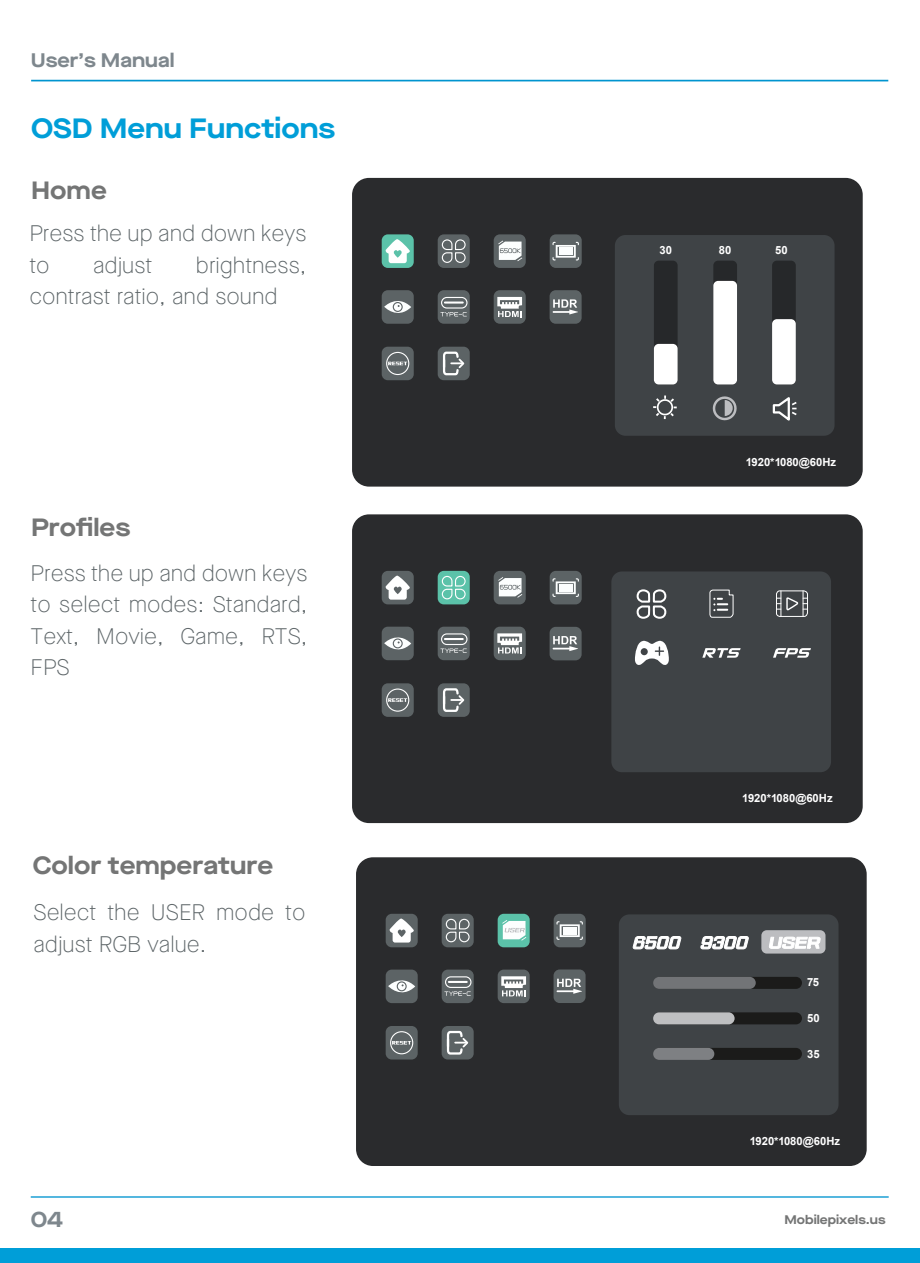
<style>
.page{position:relative;width:920px;height:1263px;background:#fff}
.page>*{position:absolute;margin:0;border:0;box-sizing:border-box;transform-origin:0 0}
.t1{font:700 expanded 27.9px "Maison Neue";color:#009ed8}
.t2{font:700 expanded 24.97px "Maison Neue";color:#747575}
.t3{font:100 22.5px/31.5px "Maison Neue";color:#5c6467}
.t4{font:700 expanded 22.5px "Maison Neue";color:#7e878d}
.t5{font:700 expanded 19.57px "Maison Neue";color:#7e878d}
.t6{font:700 expanded 12.6px "Maison Neue";color:#747575}
.t7{font:700 11.25px "Arial";color:#fff}
</style>
<div class="page">
<div style="left:0;top:1249px;width:919px;height:14px;background:#009ed8"></div>
<hr style="left:31px;top:80px;width:857px;height:1px;background:#0094cf">
<hr style="left:31px;top:1196px;width:857px;height:2px;background:#0094cf">
<div style="left:352px;top:178px;width:510px;height:309px;background:#2a2b2d;border-radius:17px"></div>
<div style="left:381px;top:234px;width:32px;height:34px;background:#5bc2a9;border-radius:6px"></div>
<svg style="left:385px;top:239px;width:25px;height:24px"></svg>
<div style="left:437px;top:234px;width:32px;height:34px;background:#5c6365;border-radius:6px"></div>
<svg style="left:441px;top:239px;width:25px;height:24px"></svg>
<div style="left:493px;top:234px;width:32px;height:34px;background:#5c6365;border-radius:6px"></div>
<svg style="left:498px;top:241px;width:24px;height:20px"></svg>
<div style="left:614px;top:235px;width:220px;height:201px;background:#3f4346;border-radius:11px"></div>
<div style="left:653px;top:261px;width:24px;height:123px;background:#26282a;border-radius:5px"></div>
<div style="left:713px;top:261px;width:23px;height:123px;background:#26282a;border-radius:5px"></div>
<div style="left:771px;top:261px;width:24px;height:123px;background:#26282a;border-radius:5px"></div>
<svg style="left:653px;top:395px;width:23px;height:24px"></svg>
<svg style="left:712px;top:396px;width:24px;height:24px"></svg>
<svg style="left:772px;top:397px;width:25px;height:24px"></svg>
<div style="left:653px;top:344px;width:24px;height:40px;background:#fff;border-radius:5px"></div>
<div style="left:713px;top:281px;width:23px;height:103px;background:#fff;border-radius:5px"></div>
<div style="left:771px;top:319px;width:24px;height:65px;background:#fff;border-radius:5px"></div>
<div style="left:549px;top:234px;width:32px;height:34px;background:#5c6365;border-radius:6px"></div>
<svg style="left:552px;top:241px;width:27px;height:20px"></svg>
<div style="left:381px;top:290px;width:32px;height:34px;background:#5c6365;border-radius:6px"></div>
<svg style="left:384px;top:301px;width:27px;height:12px"></svg>
<div style="left:493px;top:290px;width:32px;height:34px;background:#5c6365;border-radius:6px"></div>
<svg style="left:497px;top:297px;width:25px;height:20px"></svg>
<div style="left:437px;top:290px;width:32px;height:34px;background:#5c6365;border-radius:6px"></div>
<div style="left:441px;top:297px;width:26px;height:12px;border:1px solid #fff;border-radius:5px"></div>
<svg style="left:444px;top:302px;width:19px;height:2px"></svg>
<svg style="left:440px;top:312px;width:26px;height:4px"></svg>
<div style="left:381px;top:347px;width:32px;height:33px;background:#5c6365;border-radius:6px"></div>
<svg style="left:386px;top:352px;width:23px;height:23px"></svg>
<div style="left:549px;top:290px;width:32px;height:34px;background:#5c6365;border-radius:6px"></div>
<svg style="left:552px;top:299px;width:26px;height:16px"></svg>
<div style="left:437px;top:347px;width:32px;height:33px;background:#5c6365;border-radius:6px"></div>
<svg style="left:442px;top:351px;width:23px;height:25px"></svg>
<div style="left:352px;top:514px;width:510px;height:309px;background:#2a2b2d;border-radius:17px"></div>
<div style="left:381px;top:571px;width:32px;height:33px;background:#5c6365;border-radius:6px"></div>
<svg style="left:385px;top:576px;width:25px;height:24px"></svg>
<div style="left:437px;top:571px;width:32px;height:33px;background:#5bc2a9;border-radius:6px"></div>
<svg style="left:441px;top:575px;width:25px;height:25px"></svg>
<div style="left:493px;top:571px;width:32px;height:33px;background:#5c6365;border-radius:6px"></div>
<svg style="left:498px;top:577px;width:24px;height:21px"></svg>
<div style="left:549px;top:571px;width:32px;height:33px;background:#5c6365;border-radius:6px"></div>
<svg style="left:552px;top:578px;width:27px;height:19px"></svg>
<div style="left:381px;top:627px;width:32px;height:33px;background:#5c6365;border-radius:6px"></div>
<svg style="left:384px;top:637px;width:27px;height:13px"></svg>
<div style="left:493px;top:627px;width:32px;height:33px;background:#5c6365;border-radius:6px"></div>
<svg style="left:497px;top:633px;width:25px;height:20px"></svg>
<div style="left:437px;top:627px;width:32px;height:33px;background:#5c6365;border-radius:6px"></div>
<div style="left:441px;top:633px;width:26px;height:12px;border:1px solid #fff;border-radius:5px"></div>
<svg style="left:444px;top:638px;width:19px;height:2px"></svg>
<svg style="left:440px;top:649px;width:26px;height:4px"></svg>
<div style="left:611px;top:571px;width:219px;height:201px;background:#3f4346;border-radius:11px"></div>
<svg style="left:709px;top:589px;width:24px;height:29px"></svg>
<div style="left:775px;top:590px;width:32px;height:27px;border:1px solid #fff;border-radius:3px"></div>
<svg style="left:776px;top:591px;width:31px;height:25px"></svg>
<svg style="left:635px;top:640px;width:34px;height:25px"></svg>
<svg style="left:636px;top:589px;width:31px;height:30px"></svg>
<svg style="left:702px;top:648px;width:38px;height:10px"></svg>
<svg style="left:773px;top:648px;width:37px;height:10px"></svg>
<div style="left:381px;top:683px;width:32px;height:34px;background:#5c6365;border-radius:6px"></div>
<svg style="left:386px;top:688px;width:23px;height:24px"></svg>
<div style="left:549px;top:627px;width:32px;height:33px;background:#5c6365;border-radius:6px"></div>
<svg style="left:552px;top:636px;width:26px;height:15px"></svg>
<div style="left:437px;top:683px;width:32px;height:34px;background:#5c6365;border-radius:6px"></div>
<svg style="left:442px;top:688px;width:23px;height:24px"></svg>
<div style="left:356px;top:857px;width:510px;height:309px;background:#2a2b2d;border-radius:17px"></div>
<div style="left:618px;top:914px;width:220px;height:201px;background:#3f4346;border-radius:11px"></div>
<div style="left:653px;top:977px;width:148px;height:12px;background:#1b1b1a;border-radius:6px"></div>
<div style="left:653px;top:1012px;width:148px;height:12px;background:#1b1b1a;border-radius:6px"></div>
<div style="left:653px;top:1048px;width:148px;height:12px;background:#1b1b1a;border-radius:6px"></div>
<div style="left:653px;top:977px;width:102px;height:12px;background:#727477;border-radius:6px"></div>
<div style="left:653px;top:1012px;width:81px;height:12px;background:#bebfc1;border-radius:6px"></div>
<div style="left:653px;top:1048px;width:61px;height:12px;background:#7e8083;border-radius:6px"></div>
<div style="left:761px;top:930px;width:64px;height:24px;background:#bcbdc0;border-radius:5px"></div>
<svg style="left:632px;top:936px;width:49px;height:14px"></svg>
<svg style="left:700px;top:936px;width:48px;height:14px"></svg>
<svg style="left:769px;top:936px;width:51px;height:13px"></svg>
<div style="left:385px;top:914px;width:32px;height:33px;background:#5c6365;border-radius:6px"></div>
<svg style="left:389px;top:919px;width:24px;height:24px"></svg>
<div style="left:441px;top:914px;width:32px;height:33px;background:#5c6365;border-radius:6px"></div>
<svg style="left:445px;top:918px;width:25px;height:25px"></svg>
<div style="left:497px;top:914px;width:32px;height:33px;background:#5bc2a9;border-radius:6px"></div>
<svg style="left:502px;top:920px;width:24px;height:21px"></svg>
<div style="left:553px;top:914px;width:32px;height:33px;background:#5c6365;border-radius:6px"></div>
<svg style="left:556px;top:921px;width:27px;height:19px"></svg>
<div style="left:385px;top:970px;width:32px;height:33px;background:#5c6365;border-radius:6px"></div>
<svg style="left:388px;top:980px;width:27px;height:13px"></svg>
<div style="left:497px;top:970px;width:32px;height:33px;background:#5c6365;border-radius:6px"></div>
<svg style="left:501px;top:976px;width:25px;height:20px"></svg>
<div style="left:441px;top:970px;width:32px;height:33px;background:#5c6365;border-radius:6px"></div>
<div style="left:445px;top:976px;width:26px;height:12px;border:1px solid #fff;border-radius:5px"></div>
<svg style="left:448px;top:981px;width:19px;height:2px"></svg>
<svg style="left:444px;top:991px;width:26px;height:5px"></svg>
<div style="left:385px;top:1026px;width:32px;height:33px;background:#5c6365;border-radius:6px"></div>
<svg style="left:390px;top:1031px;width:23px;height:23px"></svg>
<div style="left:553px;top:969px;width:32px;height:34px;background:#5c6365;border-radius:6px"></div>
<svg style="left:556px;top:979px;width:26px;height:15px"></svg>
<div style="left:441px;top:1026px;width:32px;height:33px;background:#5c6365;border-radius:6px"></div>
<svg style="left:446px;top:1030px;width:23px;height:25px"></svg>
<p class="t5" style="left:31px;top:46px;width:145px">User’s Manual</p>
<p class="t1" style="left:31px;top:108px;width:305px">OSD Menu Functions</p>
<p class="t2" style="left:31px;top:173px;width:77px">Home</p>
<p class="t3" style="left:29px;top:218px;width:278px">Press the up and down keys to</p>
<p class="t3" style="left:29px;top:249px;width:278px;text-indent:166px">brightness, contrast ratio, and sound</p>
<p class="t3" style="left:93px;top:249px;width:61px">adjust</p>
<p class="t2" style="left:31px;top:509px;width:101px">Profiles</p>
<p class="t3" style="left:31px;top:557px;width:278px;text-align:justify">Press the up and down keys to select modes: Standard, Text, Movie, Game, RTS, FPS</p>
<p class="t2" style="left:33px;top:848px;width:242px">Color temperature</p>
<p class="t3" style="left:33px;top:897px;width:273px">Select the USER mode to adjust RGB value.</p>
<p class="t7" style="left:659px;top:242px;width:14px">30</p>
<p class="t7" style="left:718px;top:242px;width:14px">80</p>
<p class="t7" style="left:775px;top:242px;width:14px">50</p>
<p class="t7" style="left:745px;top:454px;width:92px">1920*1080@60Hz</p>
<p class="t7" style="left:742px;top:790px;width:92px">1920*1080@60Hz</p>
<p class="t7" style="left:807px;top:974px;width:13px">75</p>
<p class="t7" style="left:807px;top:1010px;width:14px">50</p>
<p class="t7" style="left:807px;top:1046px;width:14px">35</p>
<p class="t7" style="left:749px;top:1133px;width:92px">1920*1080@60Hz</p>
<p class="t4" style="left:31px;top:1203px;width:34px">04</p>
<p class="t6" style="left:784px;top:1210px;width:103px">Mobilepixels.us</p>
</div>
